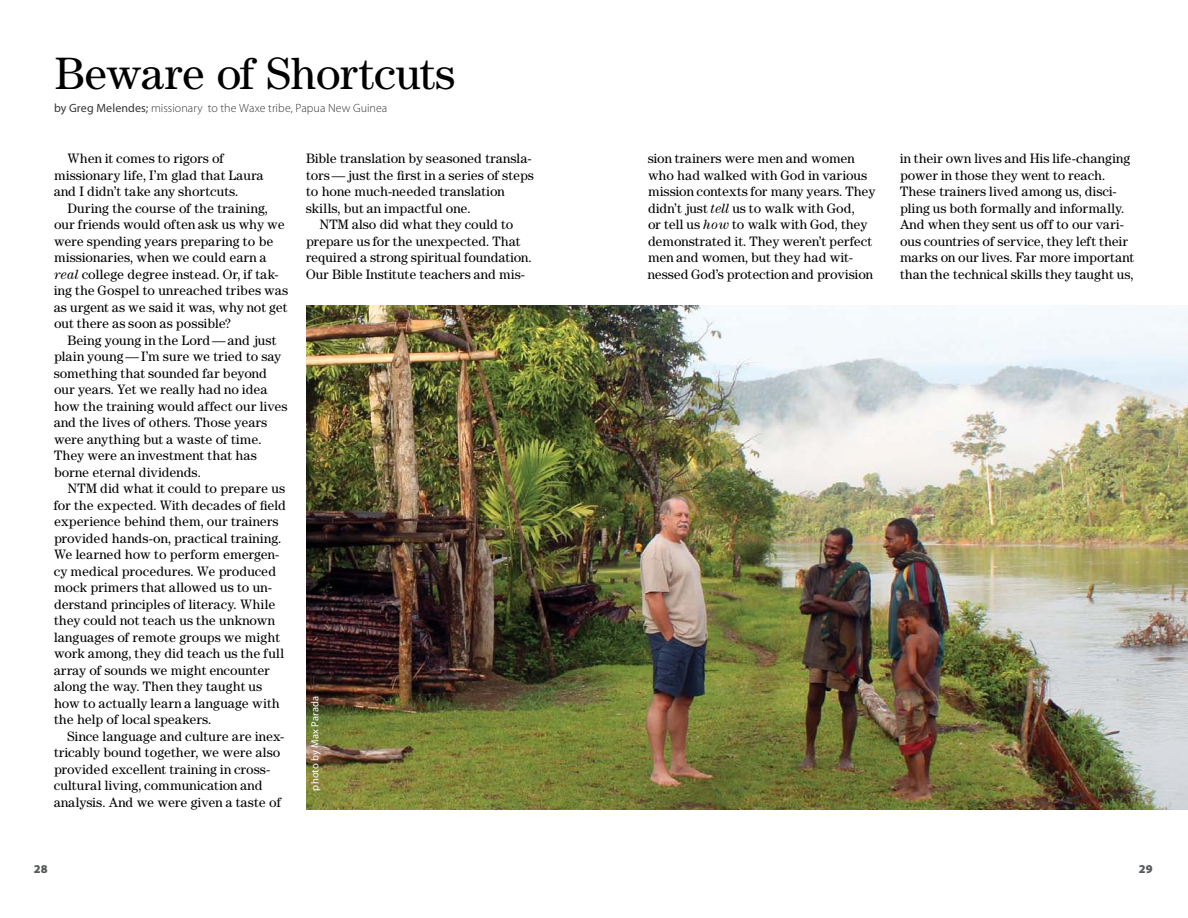
<style>
.page{position:relative;width:1188px;height:918px;background:#fff}
.page>*{position:absolute;margin:0;border:0;box-sizing:border-box;transform-origin:0 0}
.t1{font:45px "Century S Si";letter-spacing:-.005em;color:#000}
.t2{font:13.5px/16.5px "Century S Si";letter-spacing:.02em;color:#000}
.t3{font:300 12px "Myriad Pro";letter-spacing:.005em;color:#000}
.t4{font:900 12px "Myriad Pro";color:#58595b}
.t5{font:10.5px "Myriad Pro";letter-spacing:.01em;color:#fff}
.s1{font-weight:400}
.s2{font-style:italic}
</style>
<div class="page">
<img style="left:306px;top:306px;width:882px;height:504px">
<h1 class="t1" style="left:55px;top:46px;width:401px">Beware of Shortcuts</h1>
<p class="t3" style="left:54px;top:101px;width:335px"><span class="s1">by Greg Melendes;</span> missionary to the Waxe tribe, Papua New Guinea</p>
<p class="t2" style="left:54px;top:150px;width:211px;text-indent:14px">When it comes to rigors of missionary life, I’m glad that Laura and I didn’t take any shortcuts.</p>
<p class="t2" style="left:54px;top:200px;width:235px;text-indent:14px">During the course of the training, our friends would often ask us why we were spending years preparing to be missionaries, when we could earn a <span class="s2">real</span> college degree instead. Or, if tak&shy;ing the Gospel to unreached tribes was as urgent as we said it was, why not get out there as soon as possible?</p>
<p class="t2" style="left:54px;top:332px;width:235px;text-indent:14px">Being young in the Lord—and just plain young—I’m sure we tried to say something that sounded far beyond our years. Yet we really had no idea how the training would affect our lives and the lives of others. Those years were anything but a waste of time.<br>They were an investment that has borne eternal dividends.</p>
<p class="t2" style="left:54px;top:480px;width:234px;text-indent:14px">NTM did what it could to prepare us for the expected. With decades of field experience behind them, our trainers provided hands-on, practical training.<br>We learned how to perform emergen&shy;cy medical procedures. We produced mock primers that allowed us to un&shy;derstand principles of literacy. While they could not teach us the unknown languages of remote groups we might work among, they did teach us the full array of sounds we might encounter along the way. Then they taught us how to actually learn a language with the help of local speakers.</p>
<p class="t2" style="left:54px;top:728px;width:232px;text-indent:14px">Since language and culture are inex&shy;tricably bound together, we were also provided excellent training in cross&shy;cultural living, communication and analysis. And we were given a taste of</p>
<p class="t2" style="left:306px;top:150px;width:227px">Bible translation by seasoned transla-</p>
<p class="t2" style="left:306px;top:167px;width:229px">tors—just the first in a series of steps</p>
<p class="t2" style="left:306px;top:183px;width:200px">to hone much-needed translation</p>
<p class="t2" style="left:306px;top:200px;width:166px">skills, but an impactful one.</p>
<p class="t2" style="left:320px;top:216px;width:196px">NTM also did what they could to</p>
<p class="t2" style="left:306px;top:233px;width:216px">prepare us for the unexpected. That</p>
<p class="t2" style="left:306px;top:249px;width:227px">required a strong spiritual foundation.</p>
<p class="t2" style="left:306px;top:266px;width:221px">Our Bible Institute teachers and mis-</p>
<p class="t5" style="left:308px;top:791px;width:96px;rotate:-90deg">photo by Max Parada</p>
<p class="t2" style="left:648px;top:150px;width:229px">sion trainers were men and women who had walked with God in various mission contexts for many years. They didn’t just <span class="s2">tell</span> us to walk with God,<br>or tell us <span class="s2">how</span> to walk with God, they demonstrated it. They weren’t perfect men and women, but they had wit&shy;nessed God’s protection and provision</p>
<p class="t2" style="left:900px;top:150px;width:235px">in their own lives and His life-changing power in those they went to reach.<br>These trainers lived among us, disci&shy;pling us both formally and informally.<br>And when they sent us off to our vari&shy;ous countries of service, they left their marks on our lives. Far more important than the technical skills they taught us,</p>
<p class="t4" style="left:34px;top:861px;width:15px">28</p>
<p class="t4" style="left:1139px;top:861px;width:15px">29</p>
</div>
